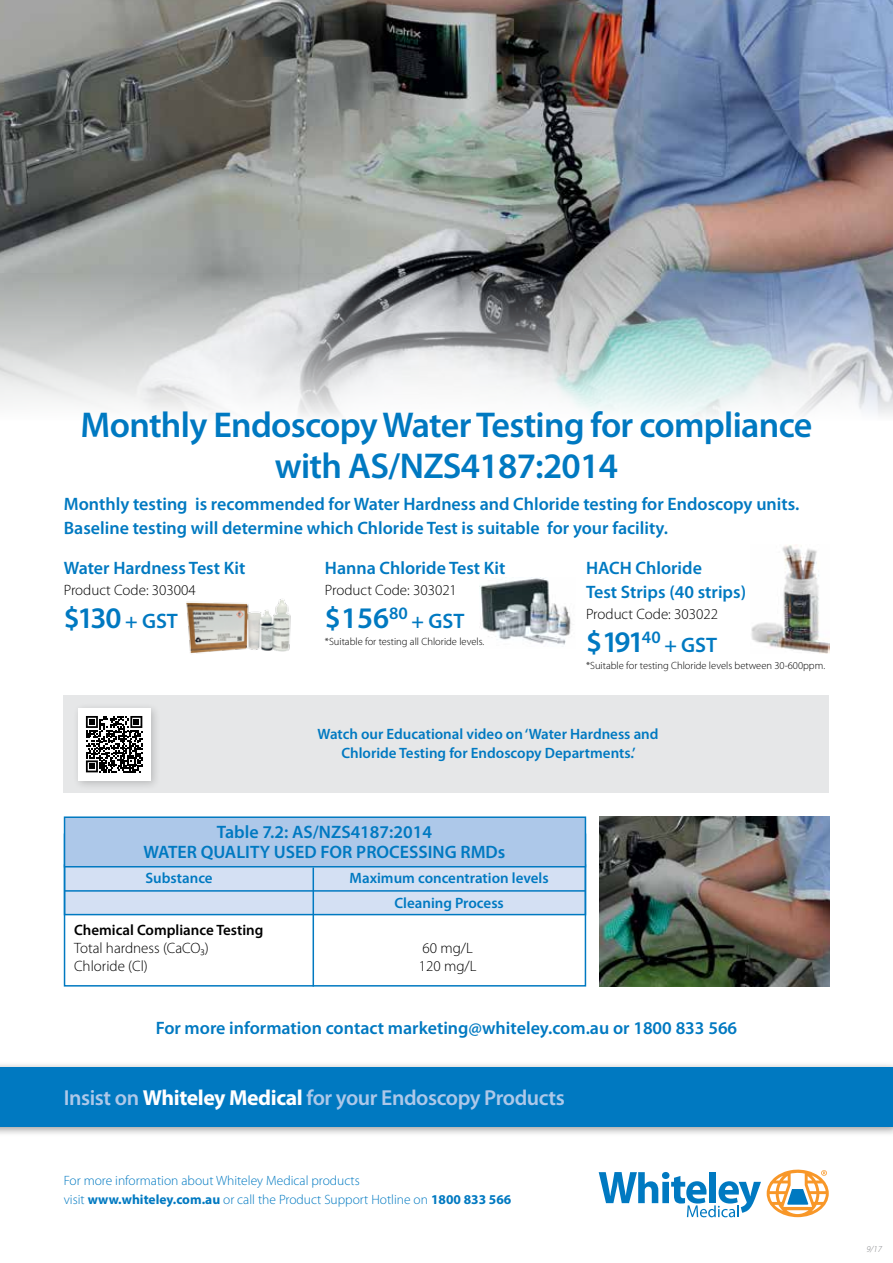
<style>
.page{position:relative;width:893px;height:1263px;background:#fff}
.page>*{position:absolute;margin:0;border:0;box-sizing:border-box;transform-origin:0 0}
.t1{font:600 36px/40.2px "Myriad Pro";letter-spacing:-.02em;color:#0079c1;text-align:center}
.t2{font:600 30px "Myriad Pro";letter-spacing:-.06em;color:#0079c1}
.t3{font:600 21.75px "Myriad Pro";letter-spacing:-.02em;color:#adc8e9}
.t4{font:600 18px/24px "Myriad Pro";color:#0079c1}
.t5{font:600 15px/19.5px "Myriad Pro";color:#0079c1;text-align:center}
.t6{font:300 15px "Myriad Pro";color:#000}
.t7{font:600 15px "Myriad Pro";color:#000}
.t8{font:300 13.5px/19.2px "Myriad Pro";color:#0079c1}
.t9{font:300 10.5px "Myriad Pro";color:#000}
.t10{font:italic 300 9px "Myriad Pro";color:#808285}
.s1{font-size:21px}
.s2{font-weight:700;color:#fff}
.s3{font-weight:700}
</style>
<div class="page">
<div style="left:64px;top:695px;width:765px;height:98px;background:#e6e7e8"></div>
<div style="left:72px;top:702px;width:89px;height:89px;background:#000;opacity:.2"></div>
<div style="left:78px;top:708px;width:72px;height:72px;background:#fff"></div>
<svg style="left:86px;top:716px;width:56px;height:56px"></svg>
<div style="left:0;top:1061px;width:893px;height:76px;background:#000;opacity:.4"></div>
<div style="left:0;top:1067px;width:893px;height:60px;background:#0079c1"></div>
<svg style="left:599px;top:1172px;width:162px;height:45px"></svg>
<svg style="left:767px;top:1169px;width:62px;height:48px"></svg>
<div style="left:64px;top:864px;width:522px;height:51px;background:#d4e0f3;border:2px solid #0079c1"></div>
<div style="left:64px;top:833px;width:522px;height:153px;border:2px solid #0079c1"></div>
<div style="left:64px;top:816px;width:522px;height:51px;background:#adc8e9;border:2px solid #0079c1"></div>
<hr style="left:313px;top:867px;width:1px;height:119px;background:#0079c1">
<hr style="left:65px;top:890px;width:521px;height:2px;background:#0079c1">
<img style="left:600px;top:816px;width:229px;height:170px">
<img style="left:0;top:0;width:893px;height:416px">
<img style="left:479px;top:578px;width:92px;height:69px">
<img style="left:751px;top:545px;width:78px;height:108px">
<img style="left:186px;top:599px;width:105px;height:55px">
<h1 class="t1" style="left:81px;top:404px;width:733px">Monthly Endoscopy Water Testing for compliance with AS/NZS4187:2014</h1>
<p class="t4" style="left:64px;top:492px;width:737px">Monthly testing is recommended for Water Hardness and Chloride testing for Endoscopy units.<br>Baseline testing will determine which Chloride Test is suitable for your facility.</p>
<p class="t4" style="left:64px;top:556px;width:183px">Water Hardness Test Kit</p>
<p class="t6" style="left:64px;top:582px;width:134px">Product Code: 303004</p>
<h2 class="t2" style="left:64px;top:599px;width:116px">$130 <span class="s1">+ GST</span></h2>
<p class="t4" style="left:325px;top:556px;width:182px">Hanna Chloride Test Kit</p>
<p class="t6" style="left:325px;top:582px;width:134px">Product Code: 303021</p>
<h2 class="t2" style="left:325px;top:599px;width:141px">$156<sup>80</sup> <span class="s1">+ GST</span></h2>
<p class="t9" style="left:325px;top:635px;width:161px">*Suitable for testing all Chloride levels.</p>
<p class="t4" style="left:586px;top:556px;width:162px">HACH Chloride<br>Test Strips (40 strips)</p>
<p class="t6" style="left:586px;top:606px;width:134px">Product Code: 303022</p>
<h2 class="t2" style="left:586px;top:623px;width:133px">$191<sup>40</sup> <span class="s1">+ GST</span></h2>
<p class="t9" style="left:586px;top:659px;width:241px">*Suitable for testing Chloride levels between 30-600ppm.</p>
<p class="t5" style="left:318px;top:723px;width:343px">Watch our Educational video on ‘Water Hardness and<br>Chloride Testing for Endoscopy Departments.’</p>
<p class="t4" style="left:144px;top:822px;width:363px;line-height:19.2px;text-align:center">Table 7.2: AS/NZS4187:2014<br>WATER QUALITY USED FOR PROCESSING RMDs</p>
<p class="t5" style="left:146px;top:868px;width:69px">Substance</p>
<p class="t5" style="left:350px;top:865px;width:200px;line-height:25.2px">Maximum concentration levels<br>Cleaning Process</p>
<p class="t7" style="left:74px;top:920px;width:191px">Chemical Compliance Testing</p>
<p class="t6" style="left:74px;top:939px;width:136px">Total hardness (CaCO₃)</p>
<p class="t6" style="left:422px;top:939px;width:52px">60 mg/L</p>
<p class="t6" style="left:74px;top:957px;width:75px">Chloride (Cl)</p>
<p class="t6" style="left:419px;top:957px;width:59px">120 mg/L</p>
<p class="t4" style="left:156px;top:1015px;width:583px">For more information contact marketing@whiteley.com.au or 1800 833 566</p>
<p class="t3" style="left:64px;top:1083px;width:502px">Insist on <span class="s2">Whiteley Medical</span> for your Endoscopy Products</p>
<p class="t8" style="left:64px;top:1171px;width:449px">For more information about Whiteley Medical products<br>visit <span class="s3">www.whiteley.com.au</span> or call the Product Support Hotline on <span class="s3">1800 833 566</span></p>
<p class="t10" style="left:866px;top:1243px;width:17px">9/17</p>
</div>
